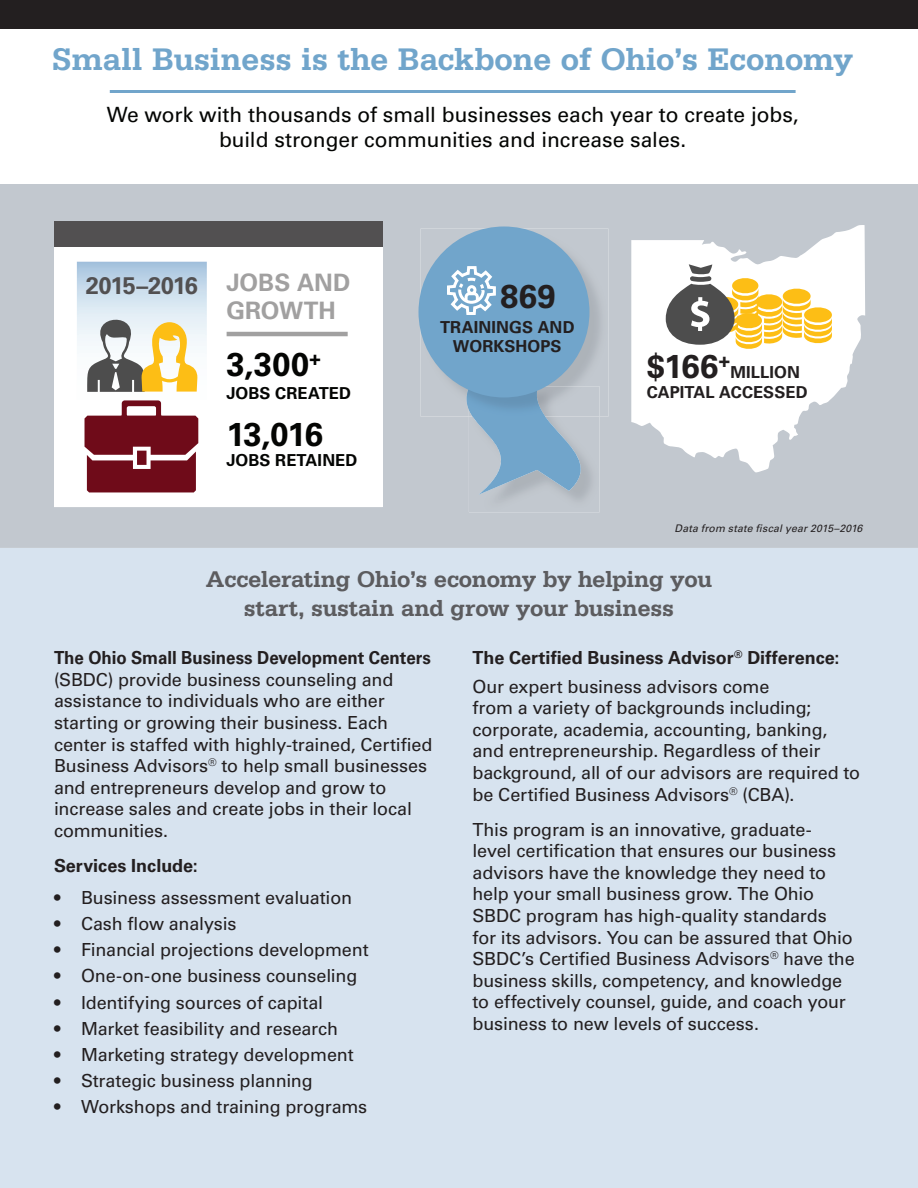
<style>
.page{position:relative;width:918px;height:1188px;background:#fff}
.page>*{position:absolute;margin:0;border:0;box-sizing:border-box;transform-origin:0 0}
.t1{font:700 33px "Serifa";letter-spacing:-.01em;color:#71a5cb}
.t2{font:700 33px "Univers LT Pro 65";letter-spacing:-.025em;color:#040503}
.t3{font:700 33px "Univers LT Pro 65";letter-spacing:.01em;color:#231f20}
.t4{font:700 24px/28.8px "Serifa";letter-spacing:-.015em;color:#5c5c5f;text-align:center}
.t5{font:700 24px/28.8px "Univers LT Pro 65";color:#a1a0a0}
.t6{font:700 24px "Univers LT Pro 65";letter-spacing:-.04em;color:#525051}
.t7{font:21px/25.2px "Univers LT Pro 55 Roman";letter-spacing:-.005em;color:#040503;text-align:center}
.t8{font:18px/21.6px "Univers LT Pro 55 Roman";letter-spacing:-.01em;color:#231f20}
.t9{font:700 18px "Univers LT Pro 65";color:#231f20}
.t10{font:700 18px "Univers LT Pro 65";color:#231f20;scale:.94 1}
.t11{font:700 16.5px/19.8px "Univers LT Pro 65";letter-spacing:.005em;color:#231f20;text-align:center}
.t12{font:700 16.5px "Univers LT Pro 65";letter-spacing:.01em;color:#040503}
.t13{font:italic 10.5px "Univers LT Pro 55";letter-spacing:.015em;color:#231f20}
</style>
<div class="page">
<div style="left:0;top:548px;width:918px;height:640px;background:#d7e3ef"></div>
<div style="left:0;top:184px;width:918px;height:364px;background:#c2c8cf"></div>
<hr style="left:110px;top:90px;width:686px;height:3px;background:#71a5cb">
<div style="left:54px;top:245px;width:328px;height:262px;background:#fff"></div>
<hr style="left:227px;top:332px;width:121px;height:4px;background:#a1a0a0">
<div style="left:54px;top:221px;width:329px;height:26px;background:#525051"></div>
<svg style="left:77px;top:262px;width:130px;height:231px"></svg>
<img style="left:469px;top:495px;width:131px;height:17px">
<svg style="left:449px;top:384px;width:163px;height:111px;background:#a1b8cb"></svg>
<img style="left:421px;top:229px;width:187px;height:188px">
<img style="left:466px;top:387px;width:79px;height:30px">
<div style="left:418px;top:226px;width:172px;height:171px;background:#71a5cb;border-radius:50%"></div>
<svg style="left:447px;top:266px;width:49px;height:49px"></svg>
<svg style="left:631px;top:225px;width:234px;height:248px"></svg>
<svg style="left:666px;top:264px;width:167px;height:86px"></svg>
<div style="left:0;top:0;width:918px;height:29px;background:#231f20"></div>
<h1 class="t1" style="left:52px;top:40px;width:803px">Small Business is the Backbone of Ohio’s Economy</h1>
<p class="t7" style="left:107px;top:102px;width:693px">We work with thousands of small businesses each year to create jobs, build stronger communities and increase sales.</p>
<h2 class="t6" style="left:86px;top:271px;width:114px">2015–2016</h2>
<h2 class="t5" style="left:226px;top:268px;width:126px">JOBS AND<br>GROWTH</h2>
<h1 class="t2" style="left:226px;top:344px;width:96px">3,300<sup>+</sup></h1>
<p class="t12" style="left:226px;top:384px;width:126px">JOBS CREATED</p>
<h1 class="t2" style="left:226px;top:415px;width:98px">13,016</h1>
<p class="t12" style="left:226px;top:451px;width:133px">JOBS RETAINED</p>
<h1 class="t3" style="left:500px;top:277px;width:57px">869</h1>
<p class="t11" style="left:440px;top:317px;width:136px">TRAININGS AND<br>WORKSHOPS</p>
<h1 class="t3" style="left:647px;top:347px;width:85px">$166<sup>+</sup></h1>
<p class="t11" style="left:647px;top:362px;width:162px;text-align:left;text-indent:84px">MILLION<br>CAPITAL ACCESSED</p>
<p class="t13" style="left:675px;top:522px;width:189px">Data from state fiscal year 2015–2016</p>
<h2 class="t4" style="left:206px;top:564px;width:508px">Accelerating Ohio’s economy by helping you start, sustain and grow your business</h2>
<p class="t10" style="left:54px;top:647px;width:403px">The Ohio Small Business Development Centers</p>
<p class="t8" style="left:54px;top:669px;width:380px">(SBDC) provide business counseling and assistance to individuals who are either starting or growing their business. Each center is staffed with highly-trained, Certified Business Advisors<sup>®</sup> to help small businesses and entrepreneurs develop and grow to increase sales and create jobs in their local communities.</p>
<p class="t9" style="left:54px;top:855px;width:145px">Services Include:</p>
<p class="t8" style="left:54px;top:887px;width:300px">• Business assessment evaluation</p>
<p class="t8" style="left:54px;top:913px;width:184px">• Cash flow analysis</p>
<p class="t8" style="left:54px;top:939px;width:316px">• Financial projections development</p>
<p class="t8" style="left:54px;top:965px;width:305px">• One-on-one business counseling</p>
<p class="t8" style="left:54px;top:991px;width:271px">• Identifying sources of capital</p>
<p class="t8" style="left:54px;top:1018px;width:286px">• Market feasibility and research</p>
<p class="t8" style="left:54px;top:1044px;width:301px">• Marketing strategy development</p>
<p class="t8" style="left:54px;top:1070px;width:260px">• Strategic business planning</p>
<p class="t8" style="left:54px;top:1096px;width:315px">• Workshops and training programs</p>
<p class="t9" style="left:473px;top:647px;width:369px">The Certified Business Advisor<sup>®</sup> Difference:</p>
<p class="t8" style="left:472px;top:675px;width:389px">Our expert business advisors come<br>from a variety of backgrounds including; corporate, academia, accounting, banking, and entrepreneurship. Regardless of their background, all of our advisors are required to be Certified Business Advisors<sup>®</sup> (CBA).</p>
<p class="t8" style="left:473px;top:818px;width:384px">This program is an innovative, graduate&shy;level certification that ensures our business advisors have the knowledge they need to help your small business grow. The Ohio SBDC program has high-quality standards for its advisors. You can be assured that Ohio SBDC’s Certified Business Advisors<sup>®</sup> have the business skills, competency, and knowledge to effectively counsel, guide, and coach your business to new levels of success.</p>
</div>
